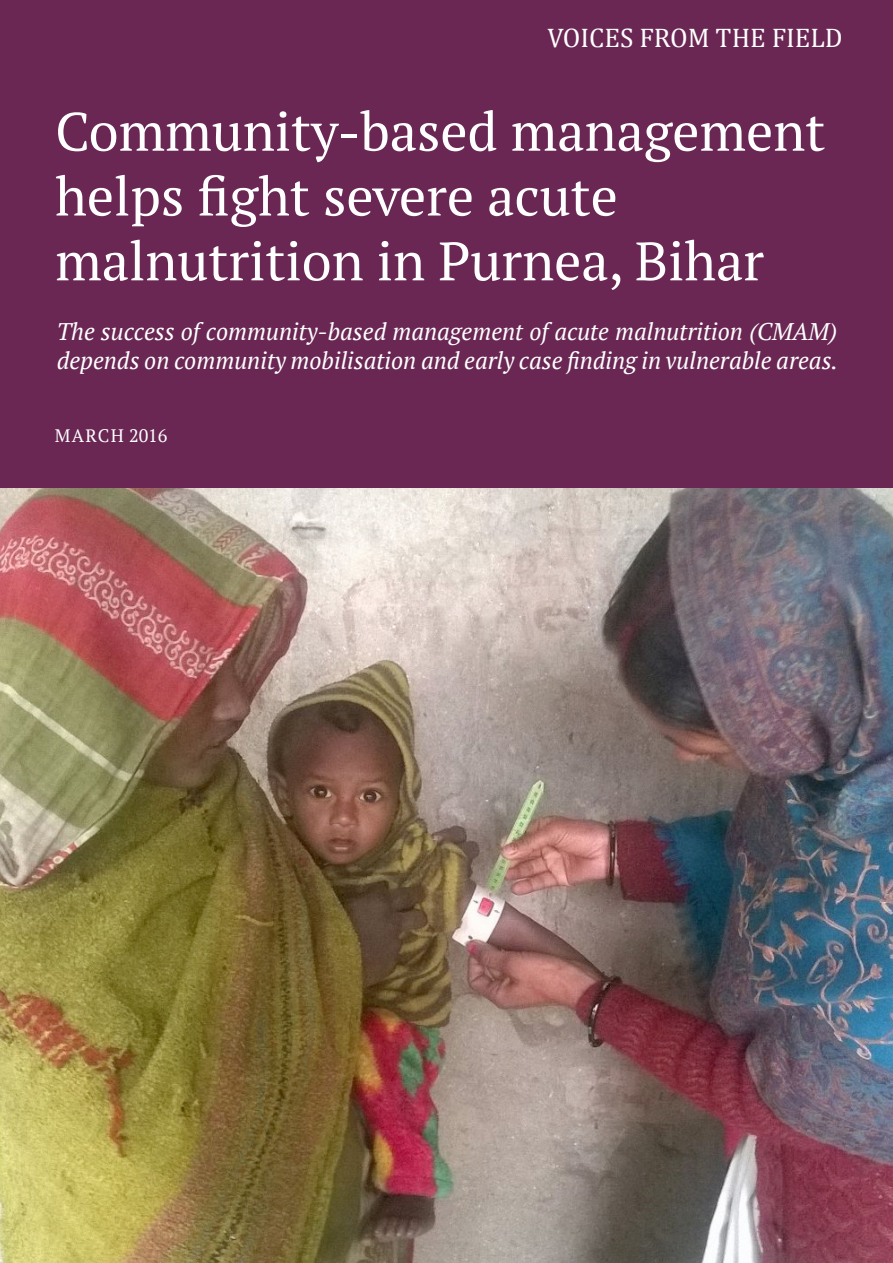
<style>
.page{position:relative;width:893px;height:1263px;background:#fff}
.page>*{position:absolute;margin:0;border:0;box-sizing:border-box;transform-origin:0 0}
.t1{font:54px/64.8px "PT Serif";color:#fff}
.t2{font:27px "Cambria Math";color:#fff}
.t3{font:italic 24px/28.8px "PT Serif";color:#fff}
.t4{font:18px "PT Serif";letter-spacing:.05em;color:#fff}
</style>
<div class="page">
<div style="left:0;top:0;width:893px;height:488px;background:#6a2754"></div>
<img style="left:0;top:488px;width:893px;height:775px">
<p class="t2" style="left:547px;top:22px;width:297px">VOICES FROM THE FIELD</p>
<p class="t1" style="left:55px;top:99px;width:772px">Community-based management helps fight severe acute malnutrition in Purnea, Bihar</p>
<p class="t3" style="left:57px;top:317px;width:783px">The success of community-based management of acute malnutrition (CMAM) depends on community mobilisation and early case finding in vulnerable areas.</p>
<p class="t4" style="left:55px;top:424px;width:114px">MARCH 2016</p>
</div>
